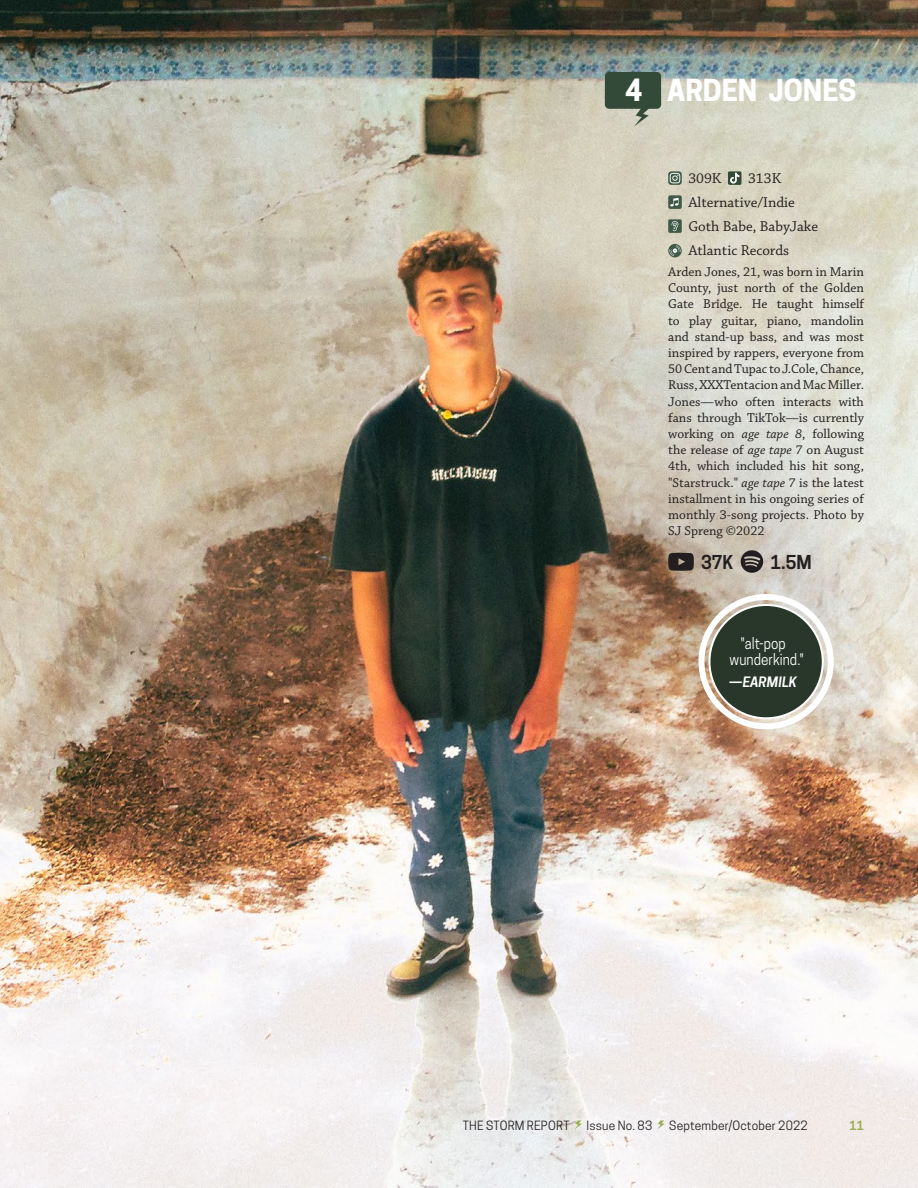
<style>
.page{position:relative;width:918px;height:1188px;background:#fff}
.page>*{position:absolute;margin:0;border:0;box-sizing:border-box;transform-origin:0 0}
.t1{font:700 28.5px "Cooper Hewitt";letter-spacing:-.005em;color:#fff}
.t2{font:600 18px "Cooper Hewitt";color:#231f20}
.t3{font:15px/24px "Chaparral Pro";color:#231f20}
.t4{font:15px/16.5px "Cooper Hewitt";letter-spacing:.005em;color:#fff;text-align:center;scale:.9 1}
.t5{font:13.5px/16.2px "Chaparral Pro";color:#231f20;text-align:justify}
.t6{font:italic 600 13.5px "Cooper Hewitt";color:#fff}
.t7{font:12px "Cooper Hewitt";letter-spacing:.02em;color:#231f20}
.t8{font:600 12px "Cooper Hewitt";color:#9cae53}
.s1{font-size:28.8px}
.s2{font-style:italic}
</style>
<div class="page">
<img style="left:0;top:0;width:918px;height:1188px">
<svg style="left:668px;top:171px;width:14px;height:14px"></svg>
<svg style="left:670px;top:173px;width:10px;height:10px"></svg>
<svg style="left:728px;top:171px;width:13px;height:14px"></svg>
<div style="left:668px;top:195px;width:14px;height:14px;background:#3e5945;border-radius:2px"></div>
<svg style="left:670px;top:198px;width:9px;height:9px"></svg>
<div style="left:668px;top:219px;width:14px;height:14px;background:#3e5945;border-radius:2px"></div>
<svg style="left:671px;top:221px;width:8px;height:10px"></svg>
<svg style="left:668px;top:244px;width:14px;height:13px"></svg>
<svg style="left:669px;top:245px;width:12px;height:11px"></svg>
<svg style="left:605px;top:72px;width:56px;height:54px;background:#627160"></svg>
<svg style="left:668px;top:553px;width:26px;height:18px"></svg>
<svg style="left:741px;top:550px;width:22px;height:23px"></svg>
<div style="left:709px;top:605px;width:114px;height:113px;background:#28372a;border-radius:50%"></div>
<div style="left:698px;top:594px;width:136px;height:135px;border:6px solid #fff;border-radius:50%"></div>
<div style="left:708px;top:604px;width:116px;height:115px;border:2px solid #fff;border-radius:50%"></div>
<svg style="left:574px;top:1120px;width:8px;height:10px"></svg>
<svg style="left:657px;top:1120px;width:7px;height:10px"></svg>
<h1 class="t1" style="left:625px;top:73px;width:233px"><span class="s1">4</span> ARDEN JONES</h1>
<p class="t3" style="left:688px;top:167px;width:131px;text-indent:60px">313K<br>Alternative/Indie<br>Goth Babe, BabyJake<br>Atlantic Records</p>
<p class="t5" style="left:668px;top:264px;width:197px">Arden Jones, 21, was born in Marin County, just north of the Golden Gate Bridge. He taught himself to play guitar, piano, mandolin and stand-up bass, and was most inspired by rappers, everyone from 50 Cent and Tupac to J.Cole, Chance, Russ, XXXTentacion and Mac Miller.<br>Jones—who often interacts with fans through TikTok—is currently working on <span class="s2">age tape 8</span>, following the release of <span class="s2">age tape 7</span> on August 4th, which included his hit song, "Starstruck." <span class="s2">age tape 7</span> is the latest installment in his ongoing series of monthly 3-song projects. Photo by SJ Spreng ©2022</p>
<p class="t3" style="left:688px;top:167px;width:35px">309K</p>
<h2 class="t2" style="left:701px;top:552px;width:34px">37K</h2>
<h2 class="t2" style="left:770px;top:552px;width:43px">1.5M</h2>
<p class="t4" style="left:730px;top:635px;width:84px">"alt-pop wunderkind."</p>
<p class="t6" style="left:729px;top:674px;width:69px">—EARMILK</p>
<p class="t7" style="left:463px;top:1118px;width:108px">THE STORM REPORT</p>
<p class="t7" style="left:587px;top:1118px;width:67px">Issue No. 83</p>
<p class="t7" style="left:669px;top:1118px;width:140px">September/October 2022</p>
<p class="t8" style="left:849px;top:1118px;width:16px">11</p>
</div>
